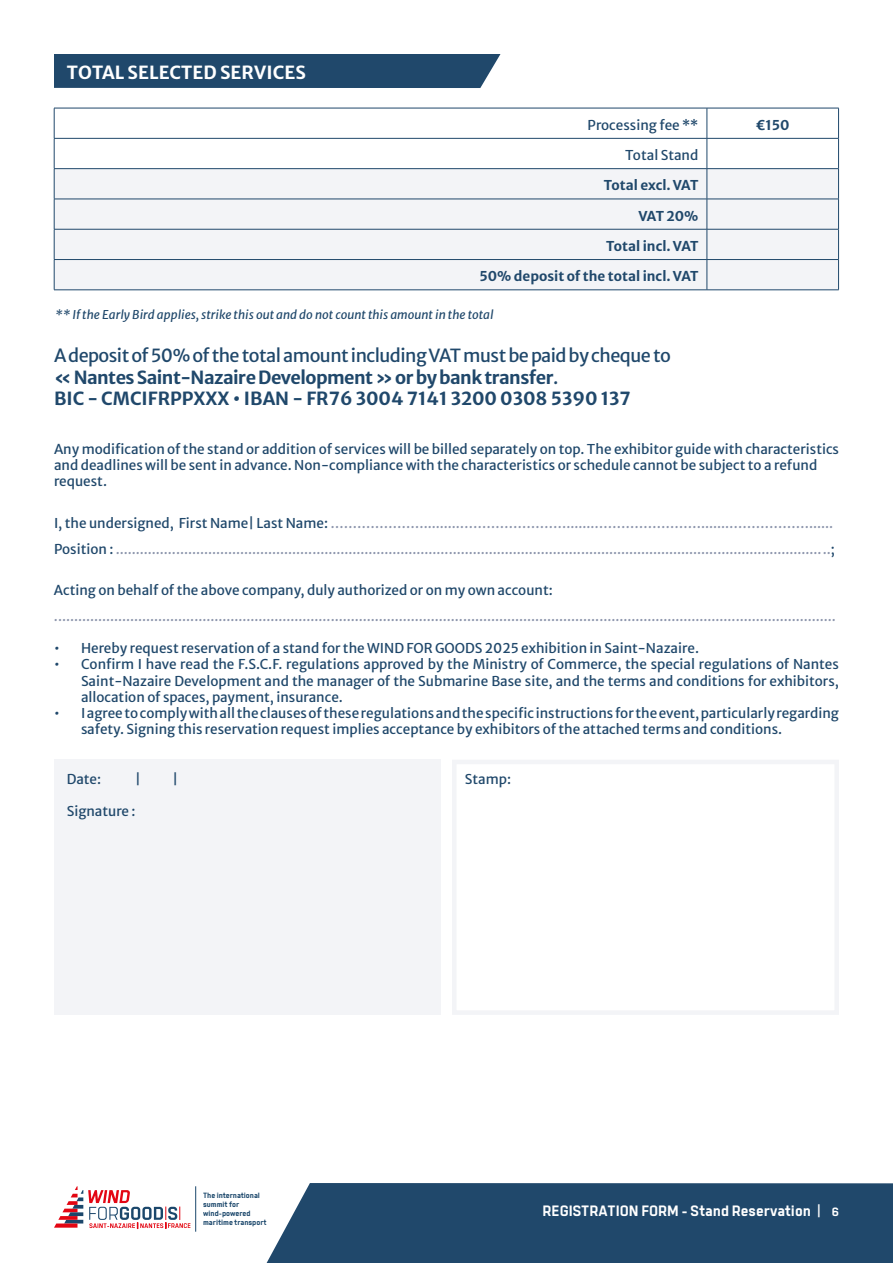
<style>
.page{position:relative;width:893px;height:1263px;background:#fff}
.page>*{position:absolute;margin:0;border:0;box-sizing:border-box;transform-origin:0 0}
.t1{font:18px/21.6px "Merriweather Sans";letter-spacing:-.03em;color:#20486b}
.t2{font:700 18px "Merriweather Sans";letter-spacing:.005em;color:#fff}
.t3{font:700 15px "Tomkin";color:#fff}
.t4{font:13.5px/16.2px "Merriweather Sans";color:#20486b}
.t5{font:13.5px/25.5px "Merriweather Sans";color:#8c95ac}
.t6{font:700 13.5px "Merriweather Sans";color:#20486b}
.t7{font:italic 12px "Merriweather Sans";color:#20486b}
.t8{font:700 7.65px/9.1px "Tomkin";color:#1b476b}
.s1{font-weight:700}
.s2{color:#20486b}
.s3{font-family:"Merriweather Sans";font-weight:400;font-size:13.5px}
.s4{font-size:12px}
</style>
<div class="page">
<hr style="left:195px;top:1186px;width:1px;height:46px;background:#1b476b">
<svg style="left:54px;top:1186px;width:136px;height:43px"></svg>
<div style="left:267px;top:1183px;width:626px;height:80px;background:#20486b"></div>
<div style="left:54px;top:760px;width:387px;height:255px;background:#f3f4f7"></div>
<div style="left:452px;top:760px;width:387px;height:255px;background:#fff;border:4px solid #f3f4f7"></div>
<div style="left:54px;top:54px;width:446px;height:34px;background:#20486b"></div>
<div style="left:55px;top:169px;width:783px;height:121px;background:#f3f4f7"></div>
<hr style="left:54px;top:108px;width:1px;height:30px;background:#20486b">
<hr style="left:54px;top:108px;width:653px;height:1px;background:#20486b">
<hr style="left:707px;top:108px;width:1px;height:30px;background:#20486b">
<hr style="left:707px;top:108px;width:132px;height:1px;background:#20486b">
<hr style="left:838px;top:108px;width:1px;height:30px;background:#20486b">
<svg style="left:54px;top:139px;width:1px;height:29px"></svg>
<hr style="left:54px;top:138px;width:653px;height:1px;background:#20486b">
<svg style="left:707px;top:139px;width:1px;height:29px"></svg>
<hr style="left:707px;top:138px;width:132px;height:1px;background:#20486b">
<svg style="left:838px;top:139px;width:1px;height:29px"></svg>
<hr style="left:54px;top:169px;width:1px;height:30px;background:#20486b">
<hr style="left:54px;top:168px;width:653px;height:1px;background:#20486b">
<hr style="left:707px;top:169px;width:1px;height:30px;background:#20486b">
<hr style="left:707px;top:168px;width:132px;height:1px;background:#20486b">
<hr style="left:838px;top:169px;width:1px;height:30px;background:#20486b">
<hr style="left:54px;top:199px;width:1px;height:30px;background:#20486b">
<hr style="left:54px;top:229px;width:1px;height:30px;background:#20486b">
<hr style="left:54px;top:260px;width:1px;height:30px;background:#20486b">
<hr style="left:54px;top:199px;width:653px;height:1px;background:#20486b">
<hr style="left:54px;top:229px;width:653px;height:1px;background:#20486b">
<hr style="left:54px;top:259px;width:653px;height:1px;background:#20486b">
<hr style="left:54px;top:290px;width:653px;height:1px;background:#20486b">
<hr style="left:707px;top:199px;width:1px;height:30px;background:#20486b">
<hr style="left:707px;top:229px;width:1px;height:30px;background:#20486b">
<hr style="left:707px;top:260px;width:1px;height:30px;background:#20486b">
<hr style="left:707px;top:199px;width:132px;height:1px;background:#20486b">
<hr style="left:838px;top:199px;width:1px;height:30px;background:#20486b">
<hr style="left:838px;top:229px;width:1px;height:30px;background:#20486b">
<hr style="left:838px;top:260px;width:1px;height:30px;background:#20486b">
<hr style="left:707px;top:229px;width:132px;height:1px;background:#20486b">
<hr style="left:707px;top:259px;width:132px;height:1px;background:#20486b">
<hr style="left:707px;top:290px;width:132px;height:1px;background:#20486b">
<p class="t2" style="left:67px;top:56px;width:241px">TOTAL SELECTED SERVICES</p>
<p class="t4" style="left:588px;top:115px;width:112px">Processing fee **</p>
<p class="t6" style="left:756px;top:113px;width:35px">€150</p>
<p class="t4" style="left:625px;top:146px;width:75px">Total Stand</p>
<p class="t6" style="left:604px;top:173px;width:96px">Total excl. VAT</p>
<p class="t6" style="left:638px;top:204px;width:61px">VAT 20%</p>
<p class="t6" style="left:606px;top:234px;width:94px">Total incl. VAT</p>
<p class="t6" style="left:479px;top:264px;width:221px">50% deposit of the total incl. VAT</p>
<p class="t7" style="left:55px;top:304px;width:440px">** If the Early Bird applies, strike this out and do not count this amount in the total</p>
<p class="t1" style="left:54px;top:343px;width:618px">Adeposit of50% of the total amount includingVAT must be paid by cheque to <span class="s1">« Nantes Saint-Nazaire Development » or by bank transfer</span>.<br><span class="s1">BIC -</span> <span class="s1">CMCIFRPPXXX</span> <span class="s1">• IBAN -</span> <span class="s1">FR76 3004 7141 3200 0308 5390 137</span></p>
<p class="t4" style="left:54px;top:439px;width:787px">Any modification of the stand or addition of services will be billed separately on top. The exhibitor guide with characteristics and deadlines will be sent in advance. Non-compliance with the characteristics or schedule cannot be subject to a refund request.</p>
<p class="t5" style="left:54px;top:509px;width:781px"><span class="s2">I, the undersigned, First Name| Last Name:</span> ………………….........…………………….......…………………….......………………......</p>
<p class="t5" style="left:54px;top:534px;width:782px"><span class="s2">Position :</span> ..................................................................................................................................................................................<span class="s2">;</span></p>
<p class="t5" style="left:54px;top:576px;width:783px"><span class="s2">Acting on behalf of the above company, duly authorized or on my own account: </span>...................................................................................................................................................................................................</p>
<p class="t4" style="left:54px;top:639px;width:646px">• Hereby request reservation of a stand for the WIND FOR GOODS 2025 exhibition in Saint-Nazaire.</p>
<p class="t4" style="left:81px;top:655px;width:759px;text-align:justify;text-indent:-27px">• Confirm I have read the F.S.C.F. regulations approved by the Ministry of Commerce, the special regulations of Nantes Saint-Nazaire Development and the manager of the Submarine Base site, and the terms and conditions for exhibitors, allocation of spaces, payment, insurance.</p>
<p class="t4" style="left:81px;top:703px;width:759px;text-indent:-27px">• I agree to comply with all the clauses of these regulations and the specific instructions for the event, particularly regarding safety. Signing this reservation request implies acceptance by exhibitors of the attached terms and conditions.</p>
<p class="t4" style="left:67px;top:769px;width:36px">Date:</p>
<p class="t4" style="left:135px;top:769px;width:7px">|</p>
<p class="t4" style="left:172px;top:769px;width:7px">|</p>
<p class="t4" style="left:67px;top:801px;width:70px">Signature :</p>
<p class="t4" style="left:465px;top:769px;width:48px">Stamp:</p>
<p class="t8" style="left:203px;top:1190px;width:65px">The international summit for wind-powered maritime transport</p>
<p class="t3" style="left:543px;top:1201px;width:298px">REGISTRATION FORM - Stand Reservation <span class="s3">|</span> <span class="s4">6</span></p>
</div>
